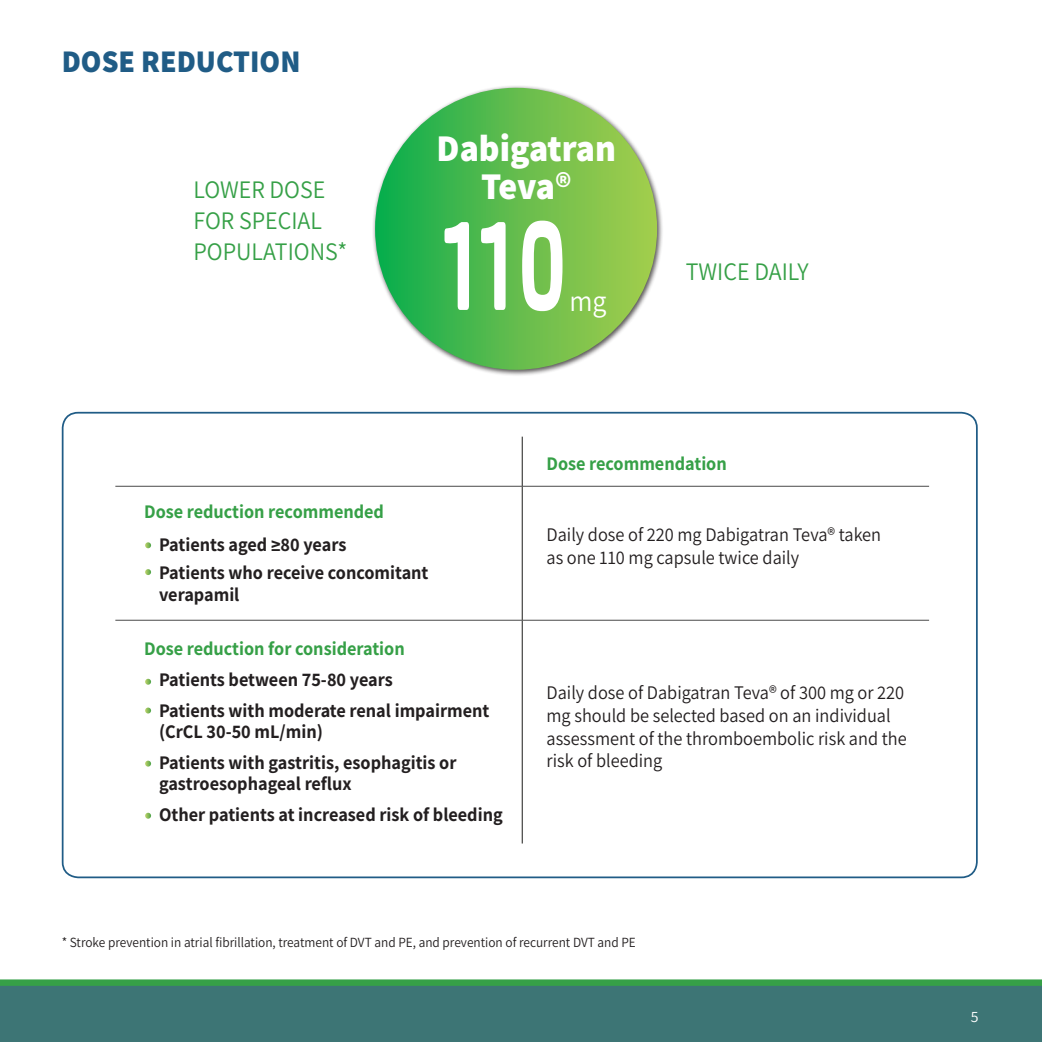
<style>
.page{position:relative;width:1042px;height:1042px;background:#fff}
.page>*{position:absolute;margin:0;border:0;box-sizing:border-box;transform-origin:0 0}
.t1{font:800 37.8px/37.8px "Assistant";letter-spacing:-.005em;color:#fff;text-align:center;scale:.95 1}
.t2{font:800 31.5px "Assistant";color:#205c86;scale:.95 1}
.t3{font:29.4px "Assistant";color:#fff;scale:.95 1}
.t4{font:25.2px "Assistant";color:#36a047;scale:.95 1}
.t5{font:700 19.25px/21px "Assistant";color:#231f20;scale:.95 1}
.t6{font:19.25px/22.8px "Assistant";color:#231f20;scale:.95 1}
.t7{font:700 19.25px "Assistant";color:#36a047;scale:.95 1}
.t8{font:15.75px "Assistant";color:#fff}
.t9{font:14px "Assistant";color:#231f20;scale:.95 1}
.s1{font-weight:700}
</style>
<div class="page">
<div style="left:372px;top:85px;width:292px;height:291px;background:#231f20;opacity:.75"></div>
<div style="left:375px;top:88px;width:282px;height:282px;background:linear-gradient(to right,#0eac4e,#abcd4d);border-radius:141px"></div>
<svg style="left:0;top:979px;width:1042px;height:63px;background:#3d7a71"></svg>
<hr style="left:522px;top:437px;width:1px;height:49px;background:#1c1c1a">
<hr style="left:522px;top:486px;width:1px;height:134px;background:#1c1c1a">
<hr style="left:522px;top:620px;width:1px;height:223px;background:#1c1c1a">
<hr style="left:115px;top:486px;width:407px;height:1px;background:#4a4a4a">
<hr style="left:522px;top:486px;width:407px;height:1px;background:#4a4a4a">
<hr style="left:115px;top:620px;width:407px;height:1px;background:#4a4a4a">
<hr style="left:522px;top:620px;width:407px;height:1px;background:#4a4a4a">
<svg style="left:145px;top:542px;width:6px;height:6px"></svg>
<svg style="left:145px;top:679px;width:6px;height:6px"></svg>
<svg style="left:145px;top:569px;width:6px;height:6px"></svg>
<svg style="left:145px;top:707px;width:6px;height:6px"></svg>
<svg style="left:145px;top:760px;width:6px;height:6px"></svg>
<svg style="left:145px;top:813px;width:6px;height:6px"></svg>
<svg style="left:444px;top:221px;width:118px;height:90px"></svg>
<p class="t2" style="left:62px;top:40px;width:253px">DOSE REDUCTION</p>
<p class="t4" style="left:193px;top:172px;width:140px">LOWER DOSE</p>
<p class="t4" style="left:193px;top:204px;width:137px">FOR SPECIAL</p>
<p class="t4" style="left:193px;top:235px;width:163px">POPULATIONS*</p>
<p class="t1" style="left:437px;top:127px;width:190px">Dabigatran<br>Teva<span class="s1">®</span></p>
<p class="t3" style="left:569px;top:281px;width:41px">mg</p>
<p class="t4" style="left:686px;top:254px;width:131px">TWICE DAILY</p>
<p class="t7" style="left:546px;top:450px;width:191px">Dose recommendation</p>
<p class="t7" style="left:144px;top:499px;width:254px">Dose reduction recommended</p>
<p class="t5" style="left:159px;top:533px;width:199px">Patients aged ≥80 years</p>
<p class="t5" style="left:159px;top:560px;width:285px;line-height:22.8px">Patients who receive concomitant verapamil</p>
<p class="t7" style="left:144px;top:635px;width:276px">Dose reduction for consideration</p>
<p class="t5" style="left:159px;top:668px;width:248px">Patients between 75-80 years</p>
<p class="t5" style="left:159px;top:699px;width:349px">Patients with moderate renal impairment (CrCL 30-50 mL/min)</p>
<p class="t5" style="left:159px;top:750px;width:315px">Patients with gastritis, esophagitis or gastroesophageal reflux</p>
<p class="t5" style="left:159px;top:802px;width:363px">Other patients at increased risk of bleeding</p>
<p class="t6" style="left:546px;top:522px;width:354px">Daily dose of 220 mg Dabigatran Teva® taken as one 110 mg capsule twice daily</p>
<p class="t6" style="left:546px;top:680px;width:380px">Daily dose of Dabigatran Teva® of 300 mg or 220 mg should be selected based on an individual assessment of the thromboembolic risk and the risk of bleeding</p>
<p class="t9" style="left:62px;top:933px;width:606px">* Stroke prevention in atrial fibrillation, treatment of DVT and PE, and prevention of recurrent DVT and PE</p>
<p class="t8" style="left:971px;top:1005px;width:9px">5</p>
</div>
